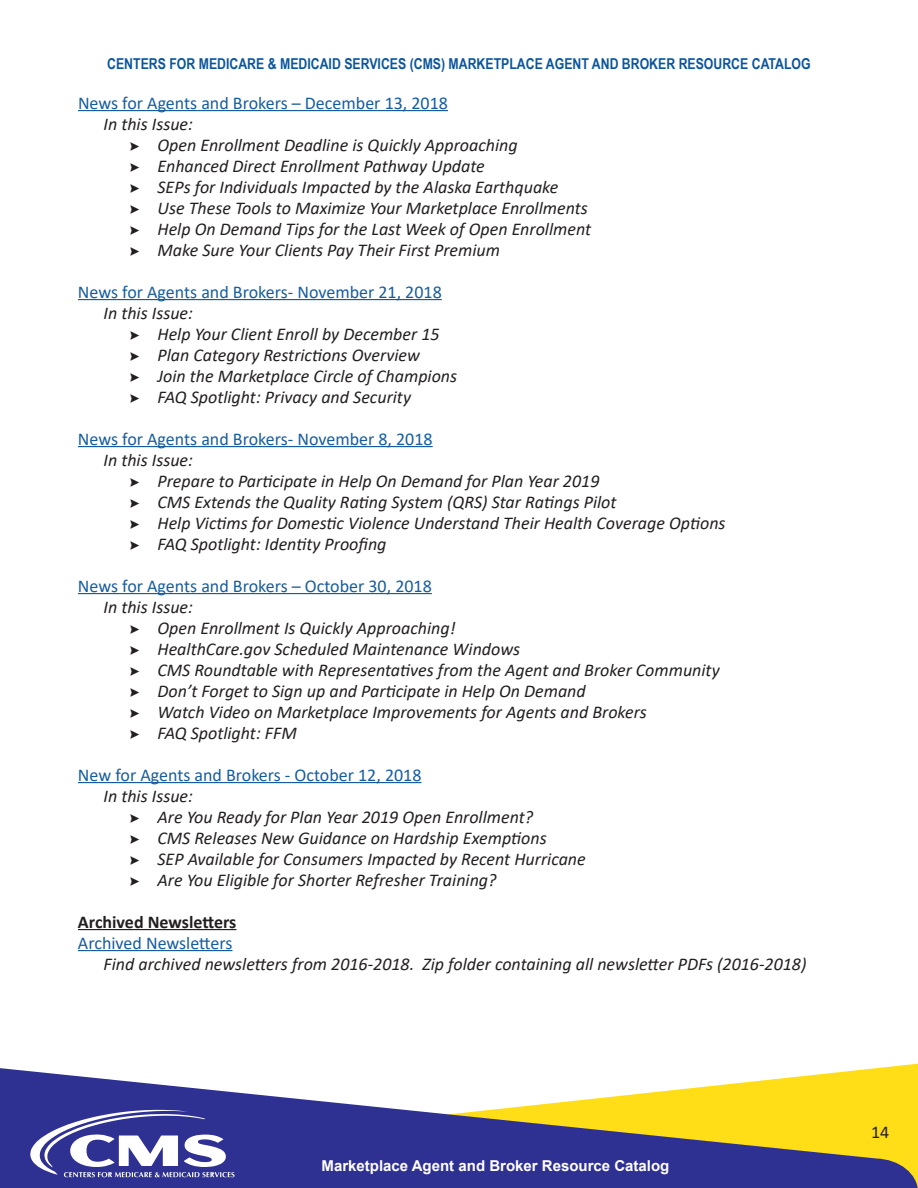
<style>
.page{position:relative;width:918px;height:1188px;background:#fff}
.page>*{position:absolute;margin:0;border:0;box-sizing:border-box;transform-origin:0 0}
.t1{font:italic 18px "Calibri";color:#231f20}
.t2{font:18px "Calibri";color:#175d9e}
.t3{font:700 18px "Calibri";color:#231f20}
.t4{font:18px "Calibri";color:#231f20}
.t5{font:700 15px "Arial Narrow";color:#0b559e}
.t6{font:700 15px "Arial";color:#fff}
</style>
<div class="page">
<svg style="left:0;top:1067px;width:918px;height:121px;fill:#2e3092"></svg>
<svg style="left:30px;top:1110px;width:205px;height:68px"></svg>
<hr style="left:78px;top:110px;width:370px;height:1px;background:#175d9e">
<hr style="left:78px;top:299px;width:364px;height:1px;background:#175d9e">
<hr style="left:78px;top:446px;width:355px;height:1px;background:#175d9e">
<hr style="left:78px;top:593px;width:354px;height:1px;background:#175d9e">
<hr style="left:78px;top:782px;width:344px;height:1px;background:#175d9e">
<hr style="left:78px;top:929px;width:158px;height:1px;background:#231f20">
<hr style="left:78px;top:950px;width:154px;height:1px;background:#175d9e">
<p class="t5" style="left:107px;top:53px;width:705px">CENTERS FOR MEDICARE &amp; MEDICAID SERVICES (CMS) MARKETPLACE AGENT AND BROKER RESOURCE CATALOG</p>
<p class="t2" style="left:78px;top:90px;width:372px">News for Agents and Brokers – December 13, 2018</p>
<p class="t1" style="left:104px;top:111px;width:91px">In this Issue:</p>
<p class="t1" style="left:157px;top:132px;width:362px">Open Enrollment Deadline is Quickly Approaching</p>
<p class="t1" style="left:157px;top:153px;width:329px">Enhanced Direct Enrollment Pathway Update</p>
<p class="t1" style="left:157px;top:174px;width:402px">SEPs for Individuals Impacted by the Alaska Earthquake</p>
<p class="t1" style="left:157px;top:195px;width:432px">Use These Tools to Maximize Your Marketplace Enrollments</p>
<p class="t1" style="left:157px;top:216px;width:435px">Help On Demand Tips for the Last Week of Open Enrollment</p>
<p class="t1" style="left:157px;top:237px;width:344px">Make Sure Your Clients Pay Their First Premium</p>
<p class="t2" style="left:78px;top:279px;width:365px">News for Agents and Brokers- November 21, 2018</p>
<p class="t1" style="left:103px;top:300px;width:91px">In this Issue:</p>
<p class="t1" style="left:157px;top:321px;width:284px">Help Your Client Enroll by December 15</p>
<p class="t1" style="left:157px;top:342px;width:264px">Plan Category Restrictions Overview</p>
<p class="t1" style="left:157px;top:363px;width:301px">Join the Marketplace Circle of Champions</p>
<p class="t1" style="left:157px;top:384px;width:255px">FAQ Spotlight: Privacy and Security</p>
<p class="t2" style="left:78px;top:426px;width:356px">News for Agents and Brokers- November 8, 2018</p>
<p class="t1" style="left:103px;top:447px;width:91px">In this Issue:</p>
<p class="t1" style="left:157px;top:468px;width:444px">Prepare to Participate in Help On Demand for Plan Year 2019</p>
<p class="t1" style="left:157px;top:489px;width:461px">CMS Extends the Quality Rating System (QRS) Star Ratings Pilot</p>
<p class="t1" style="left:157px;top:510px;width:570px">Help Victims for Domestic Violence Understand Their Health Coverage Options</p>
<p class="t1" style="left:157px;top:531px;width:231px">FAQ Spotlight: Identity Proofing</p>
<p class="t2" style="left:78px;top:573px;width:355px">News for Agents and Brokers – October 30, 2018</p>
<p class="t1" style="left:103px;top:594px;width:91px">In this Issue:</p>
<p class="t1" style="left:157px;top:615px;width:300px">Open Enrollment Is Quickly Approaching!</p>
<p class="t1" style="left:157px;top:636px;width:364px">HealthCare.gov Scheduled Maintenance Windows</p>
<p class="t1" style="left:157px;top:657px;width:564px">CMS Roundtable with Representatives from the Agent and Broker Community</p>
<p class="t1" style="left:157px;top:678px;width:430px">Don’t Forget to Sign up and Participate in Help On Demand</p>
<p class="t1" style="left:157px;top:699px;width:491px">Watch Video on Marketplace Improvements for Agents and Brokers</p>
<p class="t1" style="left:157px;top:720px;width:141px">FAQ Spotlight: FFM</p>
<p class="t2" style="left:78px;top:762px;width:345px">New for Agents and Brokers - October 12, 2018</p>
<p class="t1" style="left:103px;top:783px;width:91px">In this Issue:</p>
<p class="t1" style="left:157px;top:804px;width:377px">Are You Ready for Plan Year 2019 Open Enrollment?</p>
<p class="t1" style="left:157px;top:825px;width:391px">CMS Releases New Guidance on Hardship Exemptions</p>
<p class="t1" style="left:157px;top:846px;width:430px">SEP Available for Consumers Impacted by Recent Hurricane</p>
<p class="t1" style="left:157px;top:867px;width:341px">Are You Eligible for Shorter Refresher Training?</p>
<h4 class="t3" style="left:78px;top:909px;width:160px">Archived Newsletters</h4>
<p class="t2" style="left:78px;top:930px;width:156px">Archived Newsletters</p>
<p class="t1" style="left:103px;top:951px;width:705px">Find archived newsletters from 2016-2018. Zip folder containing all newsletter PDFs (2016-2018)</p>
<p class="t6" style="left:322px;top:1155px;width:349px">Marketplace Agent and Broker Resource Catalog</p>
<p class="t4" style="left:871px;top:1120px;width:20px">14</p>
</div>
